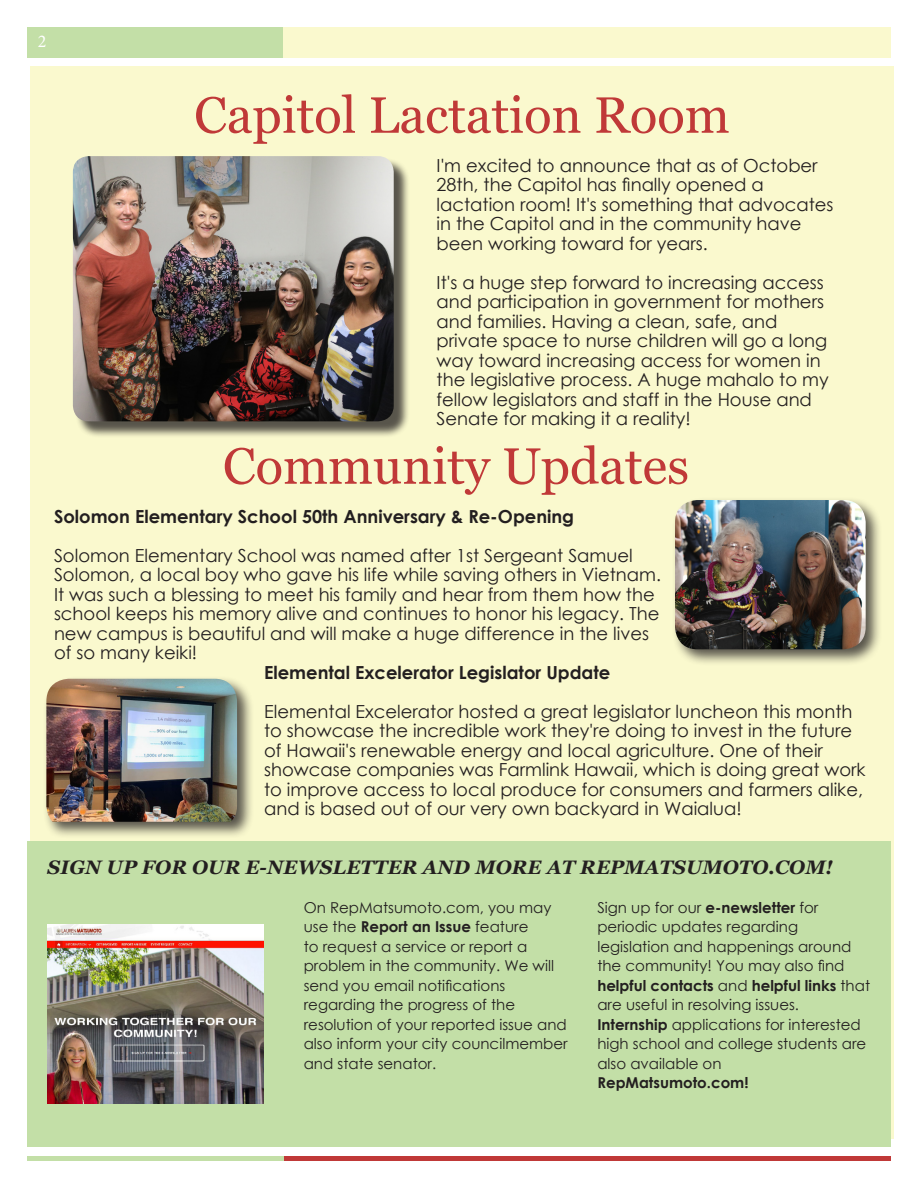
<style>
.page{position:relative;width:918px;height:1188px;background:#fff}
.page>*{position:absolute;margin:0;border:0;box-sizing:border-box;transform-origin:0 0}
.Title_Large{font:51px "Georgia";color:#c03938}
.Box_Article_title{font:italic 700 19.5px "Georgia";letter-spacing:.01em;color:#231f20}
.t1{font:18px/19.5px "Century Gothic";color:#231f20}
.t2{font:700 18px "Century Gothic";color:#231f20}
.t3{font:18px "Minion Pro";color:#fff}
.Normal_body_text{font:15px/19.5px "Century Gothic";color:#231f20}
.Normal_body_text-2{font:700 15px "Century Gothic";color:#231f20}
.s1{font-weight:700}
</style>
<div class="page">
<div style="left:27px;top:27px;width:257px;height:30px;background:#c3dfa7"></div>
<div style="left:284px;top:1156px;width:607px;height:5px;background:#c03938"></div>
<div style="left:27px;top:1156px;width:257px;height:5px;background:#c3dfa7"></div>
<div style="left:30px;top:66px;width:864px;height:1073px;background:#faf9ce"></div>
<div style="left:284px;top:27px;width:607px;height:30px;background:#faf9ce"></div>
<div style="left:672px;top:497px;width:210px;height:169px;background:#231f20;opacity:.75"></div>
<img style="left:675px;top:500px;width:191px;height:149px">
<div style="left:27px;top:841px;width:864px;height:305px;background:#c3dfa7"></div>
<img style="left:47px;top:925px;width:216px;height:178px">
<div style="left:75px;top:158px;width:335px;height:280px;background:#231f20;opacity:.75"></div>
<img style="left:73px;top:156px;width:321px;height:265px">
<div style="left:43px;top:675px;width:211px;height:164px;background:#231f20;opacity:.75"></div>
<img style="left:46px;top:679px;width:191px;height:143px">
<p class="t3" style="left:38px;top:29px;width:10px">2</p>
<p class="Title_Large" style="left:194px;top:84px;width:537px">Capitol Lactation Room</p>
<p class="t1" style="left:437px;top:155px;width:398px">I'm excited to announce that as of October 28th, the Capitol has finally opened a lactation room! It's something that advocates in the Capitol and in the community have been working toward for years.</p>
<p class="t1" style="left:437px;top:272px;width:394px">It's a huge step forward to increasing access and participation in government for mothers and families. Having a clean, safe, and private space to nurse children will go a long way toward increasing access for women in the legislative process. A huge mahalo to my fellow legislators and staff in the House and Senate for making it a reality!</p>
<p class="Title_Large" style="left:223px;top:435px;width:468px">Community Updates</p>
<p class="t2" style="left:54px;top:503px;width:522px">Solomon Elementary School 50th Anniversary &amp; Re-Opening</p>
<p class="t1" style="left:54px;top:545px;width:608px">Solomon Elementary School was named after 1st Sergeant Samuel Solomon, a local boy who gave his life while saving others in Vietnam.<br>It was such a blessing to meet his family and hear from them how the school keeps his memory alive and continues to honor his legacy. The new campus is beautiful and will make a huge difference in the lives of so many keiki!</p>
<p class="t2" style="left:264px;top:659px;width:348px">Elemental Excelerator Legislator Update</p>
<p class="t1" style="left:264px;top:701px;width:603px">Elemental Excelerator hosted a great legislator luncheon this month to showcase the incredible work they're doing to invest in the future of Hawaii's renewable energy and local agriculture. One of their showcase companies was Farmlink Hawaii, which is doing great work to improve access to local produce for consumers and farmers alike, and is based out of our very own backyard in Waialua!</p>
<p class="Box_Article_title" style="left:47px;top:854px;width:787px">SIGN UP FOR OUR E-NEWSLETTER AND MORE AT REPMATSUMOTO.COM!</p>
<p class="Normal_body_text" style="left:304px;top:897px;width:252px">On RepMatsumoto.com, you may use the <span class="s1">Report an Issue</span> feature<br>to request a service or report a problem in the community. We will send you email notifications</p>
<p class="Normal_body_text" style="left:304px;top:995px;width:213px">regarding the progress of the</p>
<p class="Normal_body_text" style="left:304px;top:1014px;width:265px;text-align:justify">resolution of your reported issue and also inform your city councilmember and state senator.</p>
<p class="Normal_body_text" style="left:597px;top:897px;width:223px">Sign up for our <span class="s1">e-newsletter</span> for periodic updates regarding</p>
<p class="Normal_body_text" style="left:597px;top:936px;width:274px">legislation and happenings around the community! You may also find <span class="s1">helpful contacts</span> and <span class="s1">helpful links</span> that are useful in resolving issues.</p>
<p class="Normal_body_text" style="left:597px;top:1014px;width:270px"><span class="s1">Internship</span> applications for interested high school and college students are also available on</p>
<p class="Normal_body_text-2" style="left:597px;top:1071px;width:153px">RepMatsumoto.com!</p>
</div>
